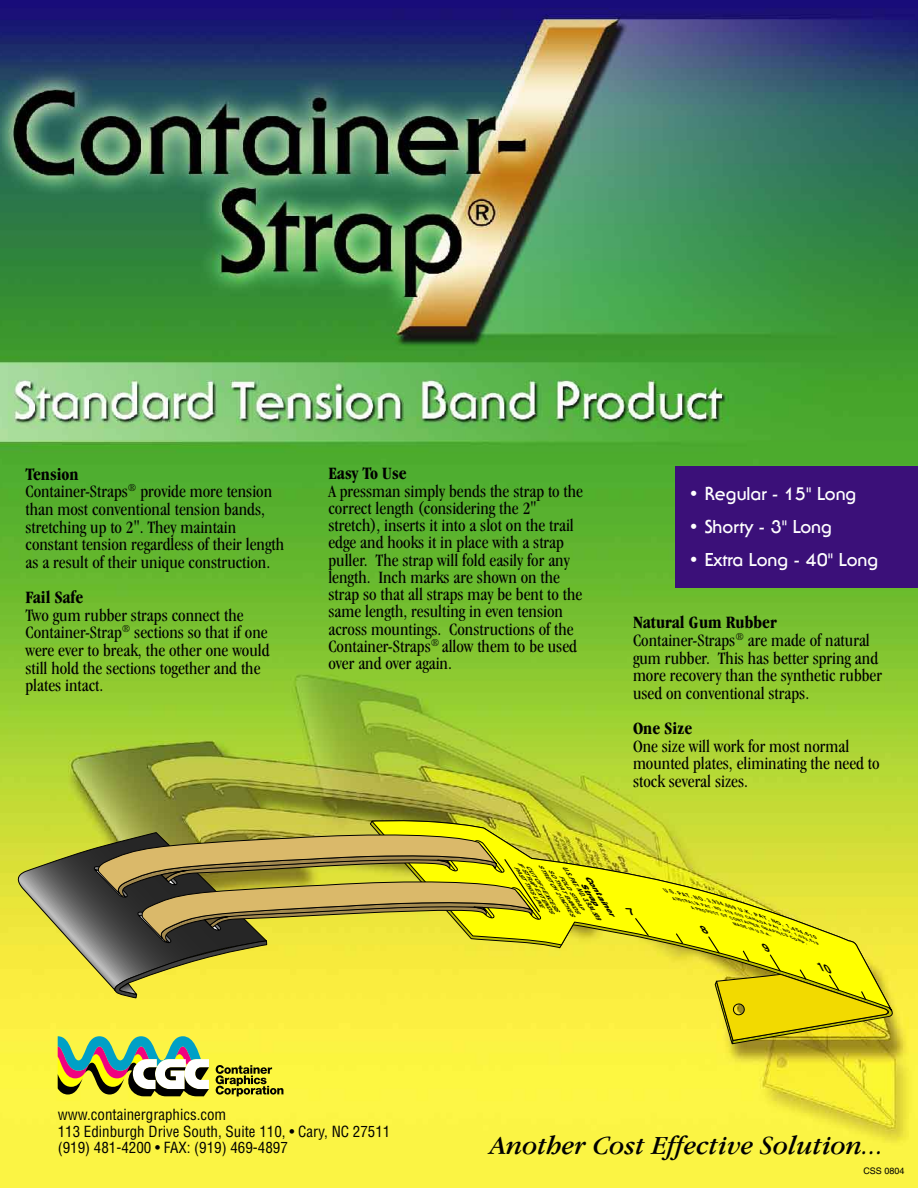
<style>
.page{position:relative;width:918px;height:1188px;background:#fff}
.page>*{position:absolute;margin:0;border:0;box-sizing:border-box;transform-origin:0 0}
.t1{font:italic 27px "Garamond IT Cby BT";color:#000}
.t2{font:condensed 18px/17.7px "Garamond IT Cby BT";color:#000}
.t3{font:700 18px "Serif Gothic IT Cby BT";color:#fff}
.t4{font:700 condensed 18px "Garamond IT Cby BT";color:#000}
.t5{font:condensed 15px/16.5px "Helvetica";color:#000}
.t6{font:9px "Helvetica";color:#000}
.t7{font:italic 900 6.6px/7.8px "Helvetica";color:#000;scale:1.36 1}
.t8{font:italic 700 condensed 5.25px "Helvetica";color:#000;scale:1.36 1}
.t9{font:italic 700 4.5px/5.7px "Helvetica";color:#000;text-align:right;scale:1.36 1}
.t10{font:italic 700 4.35px "Helvetica";color:#000;scale:1.22 1}
.t11{font:italic 700 4.2px "Helvetica";color:#000;scale:1.3 1}
.t12{font:italic 700 4.2px "Helvetica";color:#000;scale:1.34 1}
.t13{font:italic 700 4.05px "Helvetica";color:#000;scale:1.45 1}
.t14{font:italic 700 3.9px "Helvetica";color:#000;scale:1.59 1}
.t15{font:italic 700 3.75px "Helvetica";color:#000;scale:1.67 1}
.t16{font:italic 700 3.6px "Helvetica";color:#000;scale:1.74 1}
.t17{font:italic 700 3.45px "Helvetica";color:#000;scale:1.2 1}
.t18{font:italic 700 3.3px "Helvetica";color:#000;scale:1.31 1}
.t19{font:italic 700 3.15px "Helvetica";color:#000;scale:1.43 1}
.t20{font:italic 700 3.15px "Helvetica";color:#000;scale:1.38 1}
.t21{font:italic 700 3px "Helvetica";color:#000;scale:1.64 1}
.t22{font:italic 700 3px "Helvetica";color:#000;scale:1.56 1}
.t23{font:italic 700 2.85px "Helvetica";color:#000;scale:1.79 1}
.t24{font:italic 700 2.85px "Helvetica";color:#000;scale:1.72 1}
.s1{font-weight:700}
.s2{font-size:4.35px}
.s3{font-size:3.9px}
.s4{font-size:3.75px}
.s5{font-size:2.85px}
.s6{font-size:2.7px}
</style>
<div class="page">
<img style="left:0;top:0;width:918px;height:1188px">
<svg style="left:369px;top:819px;width:525px;height:228px;background:#f5ea40"></svg>
<svg style="left:371px;top:820px;width:522px;height:192px;background:#e1e12a"></svg>
<svg style="left:15px;top:832px;width:526px;height:176px;background:#c0b440"></svg>
<div style="left:675px;top:466px;width:243px;height:122px;background:#3b1079"></div>
<svg style="left:58px;top:1036px;width:151px;height:60px"></svg>
<svg style="left:216px;top:1065px;width:67px;height:31px;background:#a39f2a"></svg>
<svg style="left:625px;top:908px;width:25px;height:29px"></svg>
<svg style="left:663px;top:888px;width:226px;height:157px;background:#e5dd17"></svg>
<p class="t2" style="left:25px;top:467px;width:260px"><span class="s1">Tension<br></span>Container-Straps<sup>®</sup> provide more tension than most conventional tension bands, stretching up to 2". They maintain constant tension regardless of their length as a result of their unique construction.</p>
<p class="t4" style="left:26px;top:592px;width:59px">Fail Safe</p>
<p class="t2" style="left:25px;top:608px;width:246px">Two gum rubber straps connect the Container-Strap<sup>®</sup> sections so that if one were ever to break, the other one would still hold the sections together and the plates intact.</p>
<p class="t4" style="left:328px;top:468px;width:80px">Easy To Use</p>
<p class="t2" style="left:328px;top:484px;width:256px;line-height:17.2px">A pressman simply bends the strap to the correct length (considering the 2" stretch), inserts it into a slot on the trail edge and hooks it in place with a strap puller. The strap will fold easily for any length. Inch marks are shown on the strap so that all straps may be bent to the same length, resulting in even tension across mountings. Constructions of the Container-Straps<sup>®</sup> allow them to be used over and over again.</p>
<p class="t3" style="left:689px;top:486px;width:169px">• Regular - 15" Long</p>
<p class="t3" style="left:689px;top:519px;width:145px">• Shorty - 3" Long</p>
<p class="t3" style="left:689px;top:552px;width:191px">• Extra Long - 40" Long</p>
<p class="t2" style="left:633px;top:616px;width:251px"><span class="s1">Natural Gum Rubber </span>Container-Straps<sup>®</sup> are made of natural gum rubber. This has better spring and more recovery than the synthetic rubber used on conventional straps.</p>
<p class="t4" style="left:633px;top:723px;width:61px">One Size</p>
<p class="t2" style="left:633px;top:739px;width:248px">One size will work for most normal mounted plates, eliminating the need to stock several sizes.</p>
<p class="t9" style="left:521px;top:861px;width:46px;line-height:5.2px;text-align:left;rotate:57deg">IF STRAP EXTENDS<br>PAST THIS LINE</p>
<p class="t9" style="left:542px;top:863px;width:46px;rotate:57deg">STRETCH 2 INCHES</p>
<p class="t9" style="left:530px;top:864px;width:42px;rotate:57deg">CUT OFF EXCESS</p>
<p class="t8" style="left:566px;top:865px;width:48px;rotate:57deg">U.S.PAT. NO. 3,934,509</p>
<p class="t9" style="left:556px;top:865px;width:40px;rotate:57deg">FOLD STRAP<br>SO THAT BANDS</p>
<p class="t7" style="left:592px;top:877px;width:33px;text-indent:-4px;rotate:57deg">Container<br>Strap</p>
<p class="t10" style="left:689px;top:894px;width:15px;rotate:14deg">T. NO</p>
<p class="t11" style="left:706px;top:898px;width:12px;rotate:15deg"><span class="s2">.</span> 3,9</p>
<p class="t12" style="left:719px;top:901px;width:11px;rotate:16deg">34,5</p>
<p class="t17" style="left:690px;top:900px;width:11px;rotate:13deg">ALIA</p>
<p class="t18" style="left:713px;top:906px;width:11px;rotate:15deg">. NO.</p>
<p class="t13" style="left:741px;top:908px;width:11px;rotate:18deg">U.<span class="s3">K.</span></p>
<p class="t20" style="left:727px;top:910px;width:9px;rotate:16deg">478,</p>
<p class="t19" style="left:739px;top:919px;width:13px;rotate:17deg">NTAIN</p>
<p class="t14" style="left:765px;top:916px;width:13px;rotate:20deg">T. <span class="s4">NO</span></p>
<p class="t21" style="left:771px;top:924px;width:9px;rotate:20deg">PA<span class="s5">T.</span></p>
<p class="t15" style="left:784px;top:923px;width:10px;rotate:21deg">. 1,4</p>
<p class="t16" style="left:798px;top:929px;width:10px;rotate:22deg">54,6</p>
<p class="t22" style="left:767px;top:928px;width:11px;rotate:19deg">RAPH</p>
<p class="t24" style="left:785px;top:929px;width:10px;rotate:21deg">NO. 1</p>
<p class="t23" style="left:799px;top:935px;width:9px;rotate:22deg">,033<span class="s6">,</span></p>
<p class="t5" style="left:58px;top:1108px;width:334px">www.containergraphics.com<br>113 Edinburgh Drive South, Suite 110, • Cary, NC 27511 (919) 481-4200 • FAX: (919) 469-4897</p>
<h1 class="t1" style="left:490px;top:1136px;width:395px">Another Cost Effective Solution...</h1>
<p class="t6" style="left:863px;top:1168px;width:43px">CSS 0804</p>
</div>
